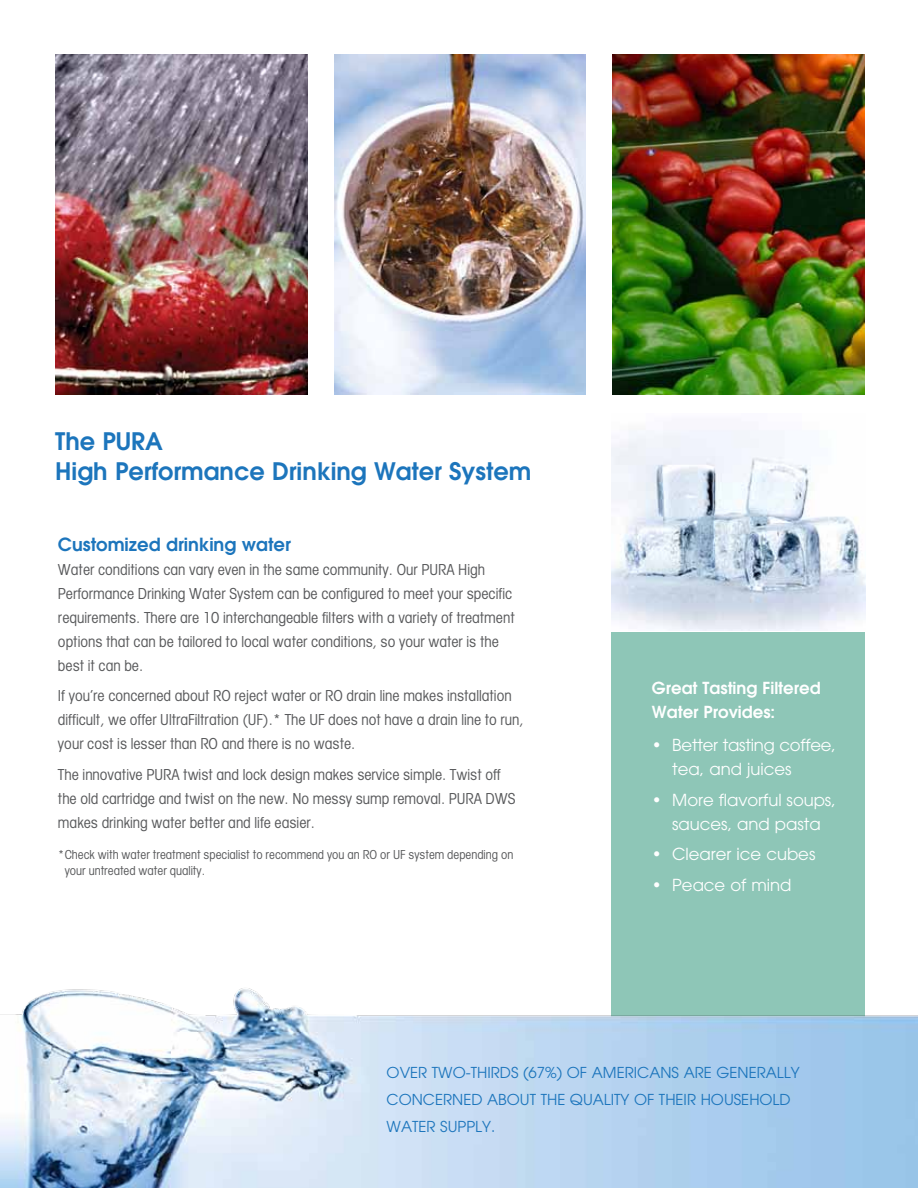
<style>
.page{position:relative;width:918px;height:1188px;background:#fff}
.page>*{position:absolute;margin:0;border:0;box-sizing:border-box;transform-origin:0 0}
.t1{font:600 24px/30px "Avant Garde";color:#1c75bc}
.t2{font:600 18px "Avant Garde";color:#1c75bc}
.t3{font:condensed 16.5px/24px "Avant Garde";color:#58595b}
.t4{font:16.5px/24px "Avant Garde";color:#fff}
.t5{font:600 16.5px/24px "Avant Garde";color:#fff}
.t6{font:15px/27px "Avant Garde";color:#1c75bc}
.t7{font:condensed 13.5px/16.5px "Avant Garde";color:#58595b}
</style>
<div class="page">
<div style="left:611px;top:632px;width:254px;height:402px;background:#8ec6b7"></div>
<img style="left:0;top:988px;width:918px;height:200px">
<img style="left:613px;top:54px;width:251px;height:340px">
<img style="left:56px;top:54px;width:251px;height:340px">
<img style="left:334px;top:54px;width:252px;height:340px">
<img style="left:612px;top:430px;width:253px;height:201px">
<h1 class="t1" style="left:55px;top:426px;width:477px">The PURA<br>High Performance Drinking Water System</h1>
<p class="t2" style="left:58px;top:532px;width:234px">Customized drinking water</p>
<p class="t3" style="left:58px;top:559px;width:458px">Water conditions can vary even in the same community. Our PURA High Performance Drinking Water System can be configured to meet your specific requirements. There are 10 interchangeable filters with a variety of treatment options that can be tailored to local water conditions, so your water is the best it can be.</p>
<p class="t3" style="left:58px;top:685px;width:467px">If you’re concerned about RO reject water or RO drain line makes installation difficult, we offer UltraFiltration (UF).* The UF does not have a drain line to run, your cost is lesser than RO and there is no waste.</p>
<p class="t3" style="left:58px;top:764px;width:459px">The innovative PURA twist and lock design makes service simple. Twist off the old cartridge and twist on the new. No messy sump removal. PURA DWS makes drinking water better and life easier.</p>
<p class="t7" style="left:65px;top:847px;width:450px;text-indent:-7px">*Check with water treatment specialist to recommend you an RO or UF system depending on your untreated water quality.</p>
<p class="t5" style="left:652px;top:676px;width:170px">Great Tasting Filtered<br>Water Provides:</p>
<p class="t4" style="left:672px;top:733px;width:165px;text-indent:-20px">• Better tasting coffee, tea, and juices</p>
<p class="t4" style="left:652px;top:788px;width:185px;text-align:center">• More flavorful soups, sauces, and pasta</p>
<p class="t4" style="left:652px;top:842px;width:165px">• Clearer ice cubes</p>
<p class="t4" style="left:652px;top:873px;width:141px">• Peace of mind</p>
<p class="t6" style="left:387px;top:1059px;width:415px">Over two-thirds (67%) of Americans are generally concerned abo</p>
<p class="t6" style="left:520px;top:1086px;width:272px">ut the quality of their household</p>
<p class="t6" style="left:387px;top:1113px;width:110px">water supply.</p>
</div>
